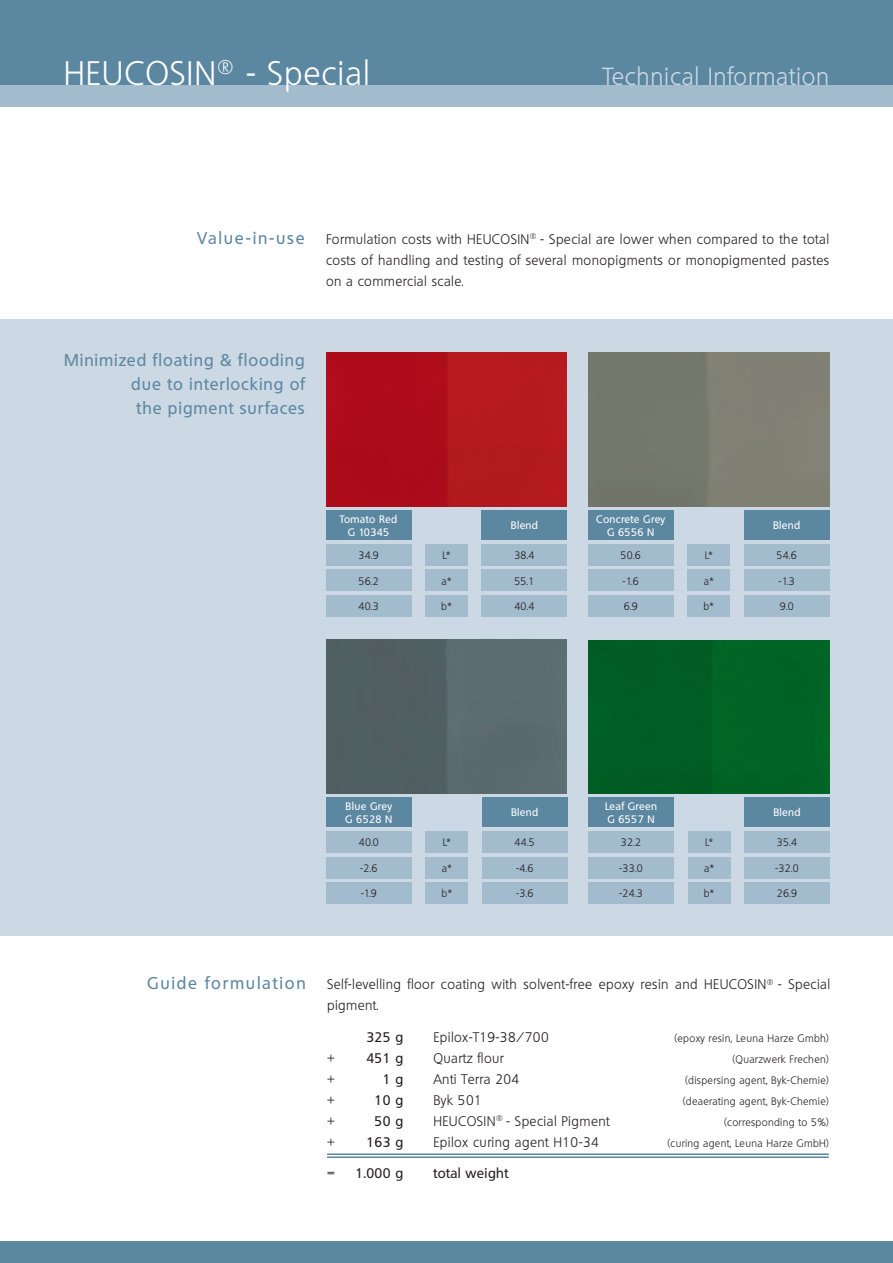
<style>
.page{position:relative;width:893px;height:1263px;background:#fff}
.page>*{position:absolute;margin:0;border:0;box-sizing:border-box;transform-origin:0 0}
.t1{font:300 33px "Quebec";letter-spacing:.03em;color:#fff}
.t2{font:300 24px "Quebec";letter-spacing:.03em;color:#ccd9e4}
.t3{font:500 16.5px/24px "Quebec";letter-spacing:.055em;color:#5c87a1;text-align:right}
.t4{font:500 16.5px "Quebec";letter-spacing:.105em;color:#5c87a1}
.t5{font:500 16.5px "Quebec";letter-spacing:.1em;color:#5c87a1}
.t6{font:300 13.5px/21px "Quebec";letter-spacing:.03em;color:#231f20}
.t7{font:500 13.5px "Quebec";letter-spacing:.03em;color:#231f20}
.t8{font:300 10.5px "Quebec";letter-spacing:.03em;color:#231f20}
.t9{font:500 10.5px/12.6px "Quebec";letter-spacing:.03em;color:#fff;text-align:center}
</style>
<div class="page">
<div style="left:0;top:0;width:893px;height:85px;background:#5c87a1"></div>
<div style="left:0;top:85px;width:893px;height:21px;background:#a2bbcd"></div>
<div style="left:0;top:1242px;width:893px;height:21px;background:#5c87a1"></div>
<svg style="left:0;top:319px;width:893px;height:616px;background:#b8c4cd"></svg>
<hr style="left:327px;top:1153px;width:502px;height:2px;background:#5c87a1">
<hr style="left:327px;top:1156px;width:502px;height:2px;background:#5c87a1">
<img style="left:326px;top:353px;width:241px;height:153px">
<div style="left:326px;top:510px;width:85px;height:30px;background:#5c87a1"></div>
<div style="left:482px;top:510px;width:85px;height:30px;background:#5c87a1"></div>
<div style="left:326px;top:544px;width:85px;height:22px;background:#a2bbcd"></div>
<div style="left:425px;top:544px;width:43px;height:22px;background:#a2bbcd"></div>
<div style="left:482px;top:544px;width:85px;height:22px;background:#a2bbcd"></div>
<div style="left:326px;top:570px;width:85px;height:21px;background:#a2bbcd"></div>
<div style="left:425px;top:570px;width:43px;height:21px;background:#a2bbcd"></div>
<div style="left:482px;top:570px;width:85px;height:21px;background:#a2bbcd"></div>
<div style="left:326px;top:595px;width:85px;height:22px;background:#a2bbcd"></div>
<div style="left:425px;top:595px;width:43px;height:22px;background:#a2bbcd"></div>
<div style="left:482px;top:595px;width:85px;height:22px;background:#a2bbcd"></div>
<div style="left:588px;top:510px;width:85px;height:30px;background:#5c87a1"></div>
<div style="left:744px;top:510px;width:85px;height:30px;background:#5c87a1"></div>
<div style="left:588px;top:544px;width:85px;height:22px;background:#a2bbcd"></div>
<div style="left:687px;top:544px;width:43px;height:22px;background:#a2bbcd"></div>
<div style="left:744px;top:544px;width:85px;height:22px;background:#a2bbcd"></div>
<div style="left:588px;top:570px;width:85px;height:21px;background:#a2bbcd"></div>
<div style="left:687px;top:570px;width:43px;height:21px;background:#a2bbcd"></div>
<div style="left:744px;top:570px;width:85px;height:21px;background:#a2bbcd"></div>
<div style="left:588px;top:595px;width:85px;height:22px;background:#a2bbcd"></div>
<div style="left:687px;top:595px;width:43px;height:22px;background:#a2bbcd"></div>
<div style="left:744px;top:595px;width:85px;height:22px;background:#a2bbcd"></div>
<div style="left:588px;top:640px;width:241px;height:153px;background:#006024"></div>
<div style="left:326px;top:797px;width:85px;height:30px;background:#5c87a1"></div>
<div style="left:482px;top:797px;width:85px;height:30px;background:#5c87a1"></div>
<div style="left:326px;top:831px;width:85px;height:22px;background:#a2bbcd"></div>
<div style="left:425px;top:831px;width:43px;height:22px;background:#a2bbcd"></div>
<div style="left:482px;top:831px;width:85px;height:22px;background:#a2bbcd"></div>
<div style="left:326px;top:857px;width:85px;height:21px;background:#a2bbcd"></div>
<div style="left:425px;top:857px;width:43px;height:21px;background:#a2bbcd"></div>
<div style="left:482px;top:857px;width:85px;height:21px;background:#a2bbcd"></div>
<div style="left:326px;top:882px;width:85px;height:22px;background:#a2bbcd"></div>
<div style="left:425px;top:882px;width:43px;height:22px;background:#a2bbcd"></div>
<div style="left:482px;top:882px;width:85px;height:22px;background:#a2bbcd"></div>
<div style="left:588px;top:797px;width:86px;height:30px;background:#5c87a1"></div>
<div style="left:744px;top:797px;width:85px;height:30px;background:#5c87a1"></div>
<div style="left:588px;top:831px;width:86px;height:22px;background:#a2bbcd"></div>
<div style="left:688px;top:831px;width:42px;height:22px;background:#a2bbcd"></div>
<div style="left:744px;top:831px;width:85px;height:22px;background:#a2bbcd"></div>
<div style="left:588px;top:857px;width:86px;height:21px;background:#a2bbcd"></div>
<div style="left:688px;top:857px;width:42px;height:21px;background:#a2bbcd"></div>
<div style="left:744px;top:857px;width:85px;height:21px;background:#a2bbcd"></div>
<div style="left:588px;top:882px;width:86px;height:22px;background:#a2bbcd"></div>
<div style="left:688px;top:882px;width:42px;height:22px;background:#a2bbcd"></div>
<div style="left:744px;top:882px;width:85px;height:22px;background:#a2bbcd"></div>
<h1 class="t1" style="left:64px;top:52px;width:308px">HEUCOSIN<sup>®</sup> - Special</h1>
<h2 class="t2" style="left:603px;top:61px;width:228px">Technical Information</h2>
<p class="t5" style="left:197px;top:227px;width:109px">Value-in-use</p>
<p class="t6" style="left:326px;top:228px;width:505px;text-align:justify">Formulation costs with HEUCOSIN<sup>®</sup> - Special are lower when compared to the total costs of handling and testing of several monopigments or monopigmented pastes on a commercial scale.</p>
<p class="t3" style="left:64px;top:348px;width:242px">Minimized floating &amp; flooding due to interlocking of<br>the pigment surfaces</p>
<p class="t9" style="left:340px;top:513px;width:59px">Tomato Red<br>G 10345</p>
<p class="t9" style="left:511px;top:519px;width:29px">Blend</p>
<p class="t8" style="left:358px;top:548px;width:22px">34.9</p>
<p class="t8" style="left:443px;top:548px;width:9px">L*</p>
<p class="t8" style="left:514px;top:548px;width:22px">38.4</p>
<p class="t8" style="left:358px;top:574px;width:22px">56.2</p>
<p class="t8" style="left:442px;top:574px;width:11px">a*</p>
<p class="t8" style="left:514px;top:574px;width:22px">55.1</p>
<p class="t8" style="left:358px;top:600px;width:22px">40.3</p>
<p class="t8" style="left:441px;top:600px;width:12px">b*</p>
<p class="t8" style="left:514px;top:600px;width:22px">40.4</p>
<p class="t9" style="left:596px;top:513px;width:71px">Concrete Grey<br>G 6556 N</p>
<p class="t9" style="left:773px;top:519px;width:29px">Blend</p>
<p class="t8" style="left:621px;top:548px;width:22px">50.6</p>
<p class="t8" style="left:705px;top:548px;width:9px">L*</p>
<p class="t8" style="left:776px;top:548px;width:22px">54.6</p>
<p class="t8" style="left:623px;top:574px;width:18px">-1.6</p>
<p class="t8" style="left:704px;top:574px;width:11px">a*</p>
<p class="t8" style="left:778px;top:574px;width:18px">-1.3</p>
<p class="t8" style="left:624px;top:600px;width:15px">6.9</p>
<p class="t8" style="left:703px;top:600px;width:12px">b*</p>
<p class="t8" style="left:780px;top:600px;width:15px">9.0</p>
<p class="t9" style="left:345px;top:800px;width:49px;text-align:left">Blue Grey<br>G 6528 N</p>
<p class="t9" style="left:511px;top:806px;width:29px">Blend</p>
<p class="t8" style="left:359px;top:835px;width:22px">40.0</p>
<p class="t8" style="left:443px;top:835px;width:9px">L*</p>
<p class="t8" style="left:515px;top:835px;width:22px">44.5</p>
<p class="t8" style="left:360px;top:861px;width:19px">-2.6</p>
<p class="t8" style="left:442px;top:861px;width:11px">a*</p>
<p class="t8" style="left:516px;top:861px;width:19px">-4.6</p>
<p class="t8" style="left:361px;top:887px;width:18px">-1.9</p>
<p class="t8" style="left:442px;top:887px;width:12px">b*</p>
<p class="t8" style="left:516px;top:887px;width:19px">-3.6</p>
<p class="t9" style="left:605px;top:800px;width:53px;text-align:left">Leaf Green<br>G 6557 N</p>
<p class="t9" style="left:773px;top:806px;width:29px">Blend</p>
<p class="t8" style="left:621px;top:835px;width:22px">32.2</p>
<p class="t8" style="left:705px;top:835px;width:9px">L*</p>
<p class="t8" style="left:777px;top:835px;width:22px">35.4</p>
<p class="t8" style="left:619px;top:861px;width:25px">-33.0</p>
<p class="t8" style="left:704px;top:861px;width:11px">a*</p>
<p class="t8" style="left:775px;top:861px;width:25px">-32.0</p>
<p class="t8" style="left:619px;top:887px;width:25px">-24.3</p>
<p class="t8" style="left:704px;top:887px;width:12px">b*</p>
<p class="t8" style="left:777px;top:887px;width:22px">26.9</p>
<p class="t4" style="left:147px;top:972px;width:160px">Guide formulation</p>
<p class="t6" style="left:327px;top:974px;width:505px">Self-levelling floor coating with solvent-free epoxy resin and HEUCOSIN<sup>®</sup> - Special pigment.</p>
<p class="t7" style="left:366px;top:1028px;width:38px">325 g</p>
<p class="t6" style="left:433px;top:1026px;width:117px">Epilox-T19-38/700</p>
<p class="t8" style="left:674px;top:1031px;width:156px">(epoxy resin, Leuna Harze Gmbh)</p>
<p class="t6" style="left:327px;top:1047px;width:9px">+</p>
<p class="t7" style="left:366px;top:1049px;width:38px">451 g</p>
<p class="t6" style="left:433px;top:1047px;width:72px">Quartz flour</p>
<p class="t8" style="left:732px;top:1052px;width:98px">(Quarzwerk Frechen)</p>
<p class="t6" style="left:327px;top:1068px;width:9px">+</p>
<p class="t7" style="left:383px;top:1070px;width:22px">1 g</p>
<p class="t6" style="left:433px;top:1068px;width:87px">Anti Terra 204</p>
<p class="t8" style="left:685px;top:1073px;width:145px">(dispersing agent, Byk-Chemie)</p>
<p class="t6" style="left:327px;top:1089px;width:9px">+</p>
<p class="t7" style="left:375px;top:1091px;width:30px">10 g</p>
<p class="t6" style="left:433px;top:1089px;width:50px">Byk 501</p>
<p class="t8" style="left:683px;top:1094px;width:147px">(deaerating agent, Byk-Chemie)</p>
<p class="t6" style="left:327px;top:1110px;width:9px">+</p>
<p class="t7" style="left:375px;top:1112px;width:30px">50 g</p>
<p class="t6" style="left:433px;top:1110px;width:178px">HEUCOSIN<sup>®</sup> - Special Pigment</p>
<p class="t8" style="left:724px;top:1115px;width:106px">(corresponding to 5%)</p>
<p class="t6" style="left:327px;top:1131px;width:9px">+</p>
<p class="t7" style="left:366px;top:1133px;width:38px">163 g</p>
<p class="t6" style="left:433px;top:1131px;width:167px">Epilox curing agent H10-34</p>
<p class="t8" style="left:668px;top:1136px;width:163px">(curing agent, Leuna Harze GmbH)</p>
<p class="t6" style="left:327px;top:1163px;width:9px">=</p>
<p class="t7" style="left:356px;top:1164px;width:49px">1.000 g</p>
<p class="t7" style="left:433px;top:1164px;width:76px">total weight</p>
</div>
